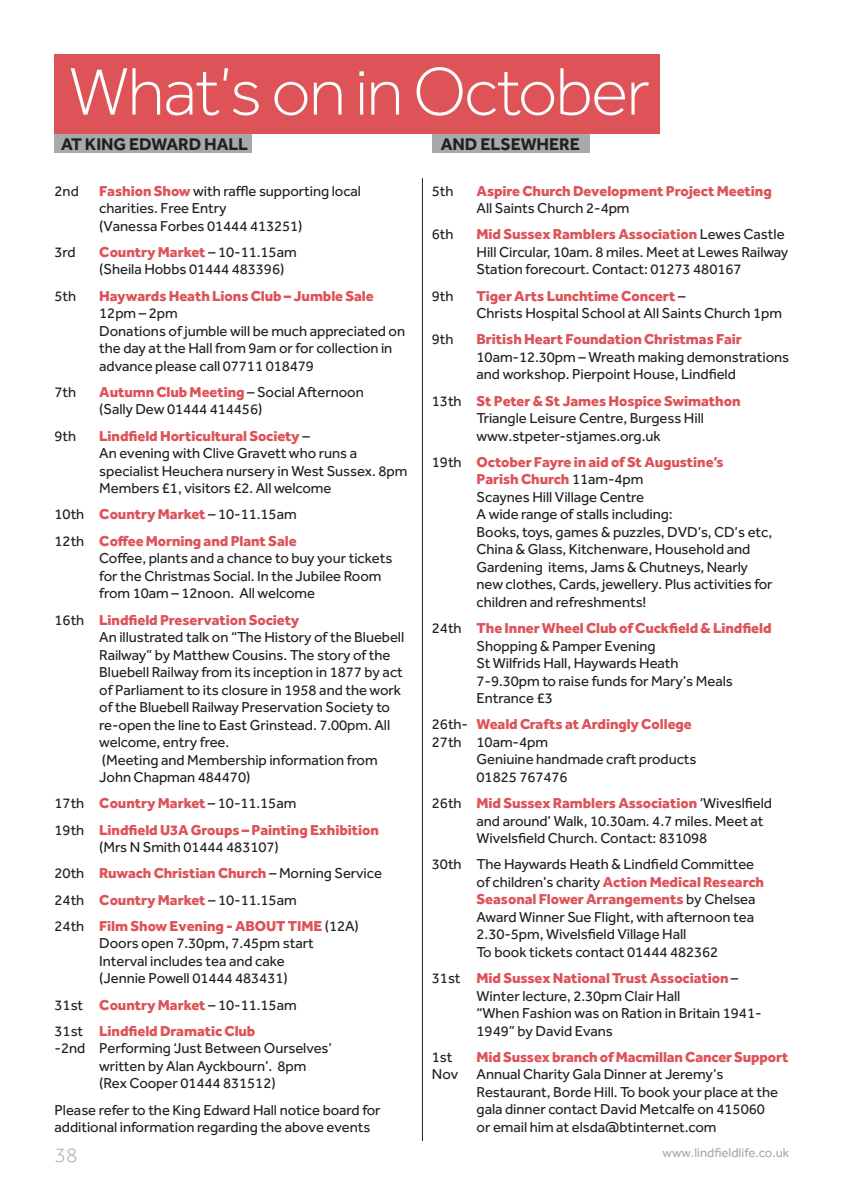
<style>
.page{position:relative;width:844px;height:1191px;background:#fff}
.page>*{position:absolute;margin:0;border:0;box-sizing:border-box;transform-origin:0 0}
.t1{font:300 69.48px "Effra";letter-spacing:-.025em;color:#fff}
.t2{font:300 21px "Effra";color:#a8a9ad}
.t3{font:700 17.5px "Effra";letter-spacing:-.005em;color:#231f20}
.t4{font:14.88px/17.5px "Effra";letter-spacing:-.005em;color:#231f20}
.t5{font:800 14.88px/26.2px "Effra";letter-spacing:-.005em;color:#dd5358}
.t6{font:13.12px "Effra";color:#a8a9ad}
.s1{font-weight:800;color:#dd5358}
.s2{font-weight:400;color:#231f20}
</style>
<div class="page">
<div style="left:55px;top:134px;width:197px;height:19px;background:#a8a9ad"></div>
<div style="left:432px;top:134px;width:157px;height:19px;background:#a8a9ad"></div>
<div style="left:55px;top:55px;width:605px;height:79px;background:#dd5358"></div>
<hr style="left:422px;top:178px;width:1px;height:963px;background:#231f20">
<h1 class="t1" style="left:69px;top:52px;width:582px">What’s on in October</h1>
<p class="t3" style="left:61px;top:133px;width:92px">AT KING EDWA</p>
<p class="t3" style="left:178px;top:133px;width:71px">RD HALL</p>
<p class="t3" style="left:441px;top:133px;width:73px">AND ELSEW</p>
<p class="t3" style="left:536px;top:133px;width:43px">HERE</p>
<p class="t4" style="left:55px;top:182px;width:26px">2nd</p>
<p class="t4" style="left:99px;top:182px;width:263px"><span class="s1">Fashion Show</span> with raffle supporting local charities. Free Entry<br>(Vanessa Forbes 01444 413251)</p>
<p class="t4" style="left:55px;top:243px;width:23px">3rd</p>
<p class="t4" style="left:99px;top:243px;width:199px"><span class="s1">Country Market</span> – 10-11.15am (Sheila Hobbs 01444 483396)</p>
<p class="t4" style="left:55px;top:287px;width:23px">5th</p>
<p class="t5" style="left:99px;top:282px;width:276px">Haywards Heath Lions Club – Jumble Sale</p>
<p class="t4" style="left:99px;top:304px;width:307px">12pm – 2pm<br>Donations of jumble will be much appreciated on the day at the Hall from 9am or for collection in advance please call 07711 018479</p>
<p class="t4" style="left:55px;top:383px;width:23px">7th</p>
<p class="t4" style="left:99px;top:383px;width:266px"><span class="s1">Autumn Club Meeting</span> – Social Afternoon (Sally Dew 01444 414456)</p>
<p class="t4" style="left:55px;top:427px;width:23px">9th</p>
<p class="t4" style="left:99px;top:427px;width:309px"><span class="s1">Lindfield Horticultural Society</span> –<br>An evening with Clive Gravett who runs a specialist Heuchera nursery in West Sussex. 8pm Members £1, visitors £2. All welcome</p>
<p class="t5" style="left:55px;top:501px;width:243px"><span class="s2">10th</span> Country Market <span class="s2">– 10-11.15am<br>12th</span> Coffee Morning and Plant Sale</p>
<p class="t4" style="left:99px;top:549px;width:294px">Coffee, plants and a chance to buy your tickets for the Christmas Social. In the Jubilee Room from 10am – 12noon. All welcome</p>
<p class="t4" style="left:99px;top:610px;width:306px;text-indent:-45px">16th <span class="s1">Lindfield Preservation Society<br></span>An illustrated talk on “The History of the Bluebell Railway” by Matthew Cousins. The story of the Bluebell Railway from its inception in 1877 by act of Parliament to its closure in 1958 and the work of the Bluebell Railway Preservation Society to re-open the line to East Grinstead. 7.00pm. All welcome, entry free.<br>(Meeting and Membership information from John Chapman 484470)</p>
<p class="t5" style="left:55px;top:789px;width:326px"><span class="s2">17th</span> Country Market <span class="s2">– 10-11.15am<br>19th</span> Lindfield U3A Groups – Painting Exhibition</p>
<p class="t4" style="left:55px;top:833px;width:329px;line-height:26.2px;text-indent:45px">(Mrs N Smith 01444 483107)<br>20th <span class="s1">Ruwach Christian Church</span> – Morning Service 24th <span class="s1">Country Market</span> – 10-11.15am<br>24th <span class="s1">Film Show Evening - ABOUT TIME</span> (12A)</p>
<p class="t4" style="left:99px;top:934px;width:216px">Doors open 7.30pm, 7.45pm start<br>Interval includes tea and cake (Jennie Powell 01444 483431)</p>
<p class="t5" style="left:55px;top:991px;width:243px"><span class="s2">31st</span> Country Market <span class="s2">– 10-11.15am<br>31st</span> Lindfield Dramatic Club</p>
<p class="t4" style="left:99px;top:1039px;width:234px;text-indent:-45px">-2nd Performing ‘Just Between Ourselves’ written by Alan Ayckbourn’. 8pm (Rex Cooper 01444 831512)</p>
<p class="t4" style="left:55px;top:1100px;width:327px">Please refer to the King Edward Hall notice board for additional information regarding the above events</p>
<p class="t4" style="left:432px;top:182px;width:23px">5th</p>
<p class="t5" style="left:476px;top:177px;width:296px">Aspire Church Development Project Meeting</p>
<p class="t4" style="left:476px;top:199px;width:154px">All Saints Church 2-4pm</p>
<p class="t4" style="left:432px;top:225px;width:23px">6th</p>
<p class="t4" style="left:476px;top:225px;width:313px"><span class="s1">Mid Sussex Ramblers Association</span> Lewes Castle<br>Hill Circular, 10am. 8 miles. Meet at Lewes Railway<br>Station forecourt. Contact: 01273 480167</p>
<p class="t4" style="left:432px;top:287px;width:23px">9th</p>
<p class="t4" style="left:476px;top:287px;width:307px"><span class="s1">Tiger Arts Lunchtime Concert</span> –<br>Christs Hospital School at All Saints Church 1pm</p>
<p class="t4" style="left:432px;top:330px;width:23px">9th</p>
<p class="t5" style="left:476px;top:326px;width:267px">British Heart Foundation Christmas Fair</p>
<p class="t4" style="left:476px;top:348px;width:314px">10am-12.30pm – Wreath making demonstrations and workshop. Pierpoint House, Lindfield</p>
<p class="t4" style="left:476px;top:392px;width:265px;text-indent:-45px">13th <span class="s1">St Peter &amp; St James Hospice Swimathon<br></span>Triangle Leisure Centre, Burgess Hill www.stpeter-stjames.org.uk</p>
<p class="t4" style="left:476px;top:453px;width:297px;text-indent:-45px">19th <span class="s1">October Fayre in aid of St Augustine’s<br>Parish Church</span> 11am-4pm<br>Scaynes Hill Village Centre<br>A wide range of stalls including:<br>Books, toys, games &amp; puzzles, DVD’s, CD’s etc, China &amp; Glass, Kitchenware, Household and Gardening items, Jams &amp; Chutneys, Nearly new clothes, Cards, jewellery. Plus activities for children and refreshments!</p>
<p class="t4" style="left:476px;top:619px;width:296px;text-indent:-45px">24th <span class="s1">The Inner Wheel Club of Cuckfield &amp; Lindfield<br></span>Shopping &amp; Pamper Evening<br>St Wilfrids Hall, Haywards Heath<br>7-9.30pm to raise funds for Mary’s Meals<br>Entrance £3</p>
<p class="t5" style="left:432px;top:715px;width:261px;line-height:17.5px"><span class="s2">26th-</span> Weald Crafts at Ardingly College<br><span class="s2">27th 10am-4pm</span></p>
<p class="t4" style="left:476px;top:750px;width:221px">Geniuine handmade craft products<br>01825 767476</p>
<p class="t4" style="left:476px;top:794px;width:297px;text-indent:-45px">26th <span class="s1">Mid Sussex Ramblers Association</span> ‘Wiveslfield and around’ Walk, 10.30am. 4.7 miles. Meet at<br>Wivelsfield Church. Contact: 831098</p>
<p class="t4" style="left:476px;top:855px;width:289px;text-indent:-45px">30th The Haywards Heath &amp; Lindfield Committee of children’s charity <span class="s1">Action Medical Research Seasonal Flower Arrangements</span> by Chelsea Award Winner Sue Flight, with afternoon tea 2.30-5pm, Wivelsfield Village Hall<br>To book tickets contact 01444 482362</p>
<p class="t4" style="left:476px;top:969px;width:286px;text-indent:-45px">31st <span class="s1">Mid Sussex National Trust Association</span> – Winter lecture, 2.30pm Clair Hall<br>“When Fashion was on Ration in Britain 1941- 1949” by David Evans</p>
<p class="t4" style="left:432px;top:1048px;width:22px">1st</p>
<p class="t5" style="left:476px;top:1043px;width:313px">Mid Sussex branch of Macmillan Cancer Support</p>
<p class="t4" style="left:476px;top:1065px;width:303px;text-indent:-45px">Nov Annual Charity Gala Dinner at Jeremy’s Restaurant, Borde Hill. To book your place at the gala dinner contact David Metcalfe on 415060 or email him at elsda@btinternet.com</p>
<h2 class="t2" style="left:55px;top:1143px;width:24px">38</h2>
<p class="t6" style="left:662px;top:1144px;width:128px">www.lindfieldlife.co.uk</p>
</div>
